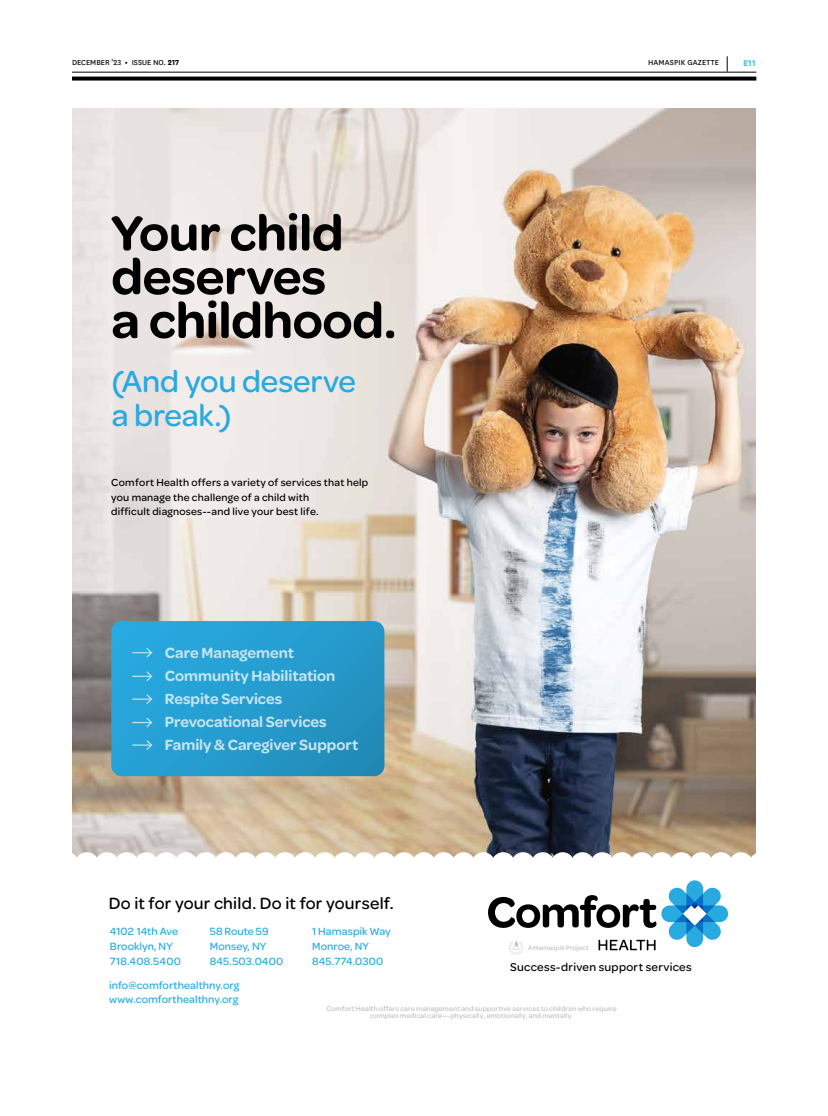
<style>
.page{position:relative;width:828px;height:1116px;background:#fff}
.page>*{position:absolute;margin:0;border:0;box-sizing:border-box;transform-origin:0 0}
.t1{font:600 52.5px/43.7px "Omnes";letter-spacing:-.01em;color:#000}
.t2{font:500 32.4px/34.1px "Omnes";letter-spacing:-.005em;color:#28aae1}
.t3{font:500 17.4px "Omnes";letter-spacing:.015em;color:#000}
.t4{font:600 15.7px/23px "Omnes";color:#c2e4ef}
.t5{font:500 12.1px "Omnes";letter-spacing:.025em;color:#000}
.t6{font:500 11.2px/14.9px "Omnes";letter-spacing:.01em;color:#28aae1}
.t7{font:500 10.9px/14.5px "Omnes";letter-spacing:.02em;color:#000}
.t8{font:800 9.9px "National";color:#53c6d6}
.t9{font:8.5px "National";letter-spacing:.01em;color:#000}
.t10{font:500 7.3px/7.5px "Omnes";letter-spacing:.025em;color:#bcbec0;text-align:center}
.t11{font:500 6.9px "Omnes";letter-spacing:.02em;color:#bcbec0}
.s1{font-weight:700}
</style>
<div class="page">
<img style="left:72px;top:108px;width:684px;height:750px">
<svg style="left:72px;top:852px;width:7px;height:6px"></svg>
<div style="left:75px;top:852px;width:24px;height:24px;background:#fff;border-radius:50%"></div>
<div style="left:95px;top:852px;width:24px;height:24px;background:#fff;border-radius:50%"></div>
<div style="left:115px;top:852px;width:23px;height:24px;background:#fff;border-radius:50%"></div>
<div style="left:135px;top:852px;width:23px;height:24px;background:#fff;border-radius:50%"></div>
<div style="left:155px;top:852px;width:23px;height:24px;background:#fff;border-radius:50%"></div>
<div style="left:174px;top:852px;width:24px;height:24px;background:#fff;border-radius:50%"></div>
<div style="left:194px;top:852px;width:24px;height:24px;background:#fff;border-radius:50%"></div>
<div style="left:214px;top:852px;width:23px;height:24px;background:#fff;border-radius:50%"></div>
<div style="left:234px;top:852px;width:23px;height:24px;background:#fff;border-radius:50%"></div>
<div style="left:254px;top:852px;width:23px;height:24px;background:#fff;border-radius:50%"></div>
<div style="left:273px;top:852px;width:24px;height:24px;background:#fff;border-radius:50%"></div>
<div style="left:293px;top:852px;width:24px;height:24px;background:#fff;border-radius:50%"></div>
<div style="left:313px;top:852px;width:24px;height:24px;background:#fff;border-radius:50%"></div>
<div style="left:333px;top:852px;width:23px;height:24px;background:#fff;border-radius:50%"></div>
<div style="left:353px;top:852px;width:23px;height:24px;background:#fff;border-radius:50%"></div>
<div style="left:373px;top:852px;width:23px;height:24px;background:#fff;border-radius:50%"></div>
<div style="left:392px;top:852px;width:24px;height:24px;background:#fff;border-radius:50%"></div>
<div style="left:412px;top:852px;width:24px;height:24px;background:#fff;border-radius:50%"></div>
<div style="left:432px;top:852px;width:23px;height:24px;background:#fff;border-radius:50%"></div>
<div style="left:452px;top:852px;width:23px;height:24px;background:#fff;border-radius:50%"></div>
<div style="left:472px;top:852px;width:23px;height:24px;background:#fff;border-radius:50%"></div>
<div style="left:491px;top:852px;width:24px;height:24px;background:#fff;border-radius:50%"></div>
<div style="left:511px;top:852px;width:24px;height:24px;background:#fff;border-radius:50%"></div>
<div style="left:531px;top:852px;width:24px;height:24px;background:#fff;border-radius:50%"></div>
<div style="left:551px;top:852px;width:23px;height:24px;background:#fff;border-radius:50%"></div>
<div style="left:571px;top:852px;width:23px;height:24px;background:#fff;border-radius:50%"></div>
<div style="left:591px;top:852px;width:23px;height:24px;background:#fff;border-radius:50%"></div>
<div style="left:610px;top:852px;width:24px;height:24px;background:#fff;border-radius:50%"></div>
<div style="left:630px;top:852px;width:24px;height:24px;background:#fff;border-radius:50%"></div>
<div style="left:650px;top:852px;width:23px;height:24px;background:#fff;border-radius:50%"></div>
<div style="left:670px;top:852px;width:23px;height:24px;background:#fff;border-radius:50%"></div>
<div style="left:690px;top:852px;width:23px;height:24px;background:#fff;border-radius:50%"></div>
<div style="left:709px;top:852px;width:24px;height:24px;background:#fff;border-radius:50%"></div>
<div style="left:729px;top:852px;width:24px;height:24px;background:#fff;border-radius:50%"></div>
<svg style="left:749px;top:852px;width:7px;height:6px"></svg>
<svg style="left:488px;top:895px;width:169px;height:33px"></svg>
<svg style="left:599px;top:940px;width:57px;height:10px"></svg>
<div style="left:661px;top:905px;width:67px;height:17px;background:#28aae1;border-radius:8px"></div>
<div style="left:686px;top:880px;width:17px;height:67px;background:#28aae1;border-radius:8px"></div>
<svg style="left:669px;top:888px;width:52px;height:52px"></svg>
<svg style="left:509px;top:940px;width:14px;height:15px"></svg>
<svg style="left:111px;top:621px;width:273px;height:155px;background:#259bce"></svg>
<svg style="left:133px;top:648px;width:19px;height:10px"></svg>
<svg style="left:133px;top:671px;width:19px;height:10px"></svg>
<svg style="left:133px;top:694px;width:19px;height:10px"></svg>
<svg style="left:133px;top:718px;width:19px;height:9px"></svg>
<svg style="left:133px;top:740px;width:19px;height:10px"></svg>
<svg style="left:72px;top:77px;width:684px;height:4px;background:#1c1c1c"></svg>
<hr style="left:72px;top:72px;width:684px;height:1px;background:#000">
<svg style="left:727px;top:56px;width:1px;height:16px"></svg>
<p class="t9" style="left:72px;top:57px;width:109px">DECEMBER ’23 <span class="s1">•</span> ISSUE NO. <span class="s1">217</span></p>
<p class="t9" style="left:648px;top:57px;width:73px">HAMASPIK GAZETTE</p>
<p class="t8" style="left:743px;top:55px;width:14px">E11</p>
<h1 class="t1" style="left:111px;top:208px;width:287px">Your child deserves<br>a childhood.</h1>
<h2 class="t2" style="left:112px;top:364px;width:246px">(And you deserve a break.)</h2>
<p class="t7" style="left:111px;top:475px;width:258px">Comfort Health offers a variety of services that help you manage the challenge of a child with<br>difficult diagnoses--and live your best life.</p>
<h3 class="t4" style="left:165px;top:641px;width:195px">Care Management<br>Community Habilitation<br>Respite Services<br>Prevocational Services<br>Family &amp; Caregiver Support</h3>
<h3 class="t3" style="left:109px;top:893px;width:286px">Do it for your child. Do it for yourself.</h3>
<p class="t6" style="left:110px;top:924px;width:72px">4102 14th Ave<br>Brooklyn, NY<br>718.408.5400</p>
<p class="t6" style="left:210px;top:924px;width:75px">58 Route 59<br>Monsey, NY<br>845.503.0400</p>
<p class="t6" style="left:312px;top:924px;width:80px">1 Hamaspik Way<br>Monroe, NY<br>845.774.0300</p>
<p class="t11" style="left:528px;top:944px;width:62px">A Hamaspik Project</p>
<p class="t5" style="left:510px;top:960px;width:183px">Success-driven support services</p>
<p class="t10" style="left:326px;top:1005px;width:292px">Comfort Health offers care management and supportive services to children who require complex medical care––physically, emotionally, and mentally.</p>
<p class="t6" style="left:109px;top:978px;width:132px;line-height:13.9px">info@comforthealthny.org www.comforthealthny.org</p>
</div>
